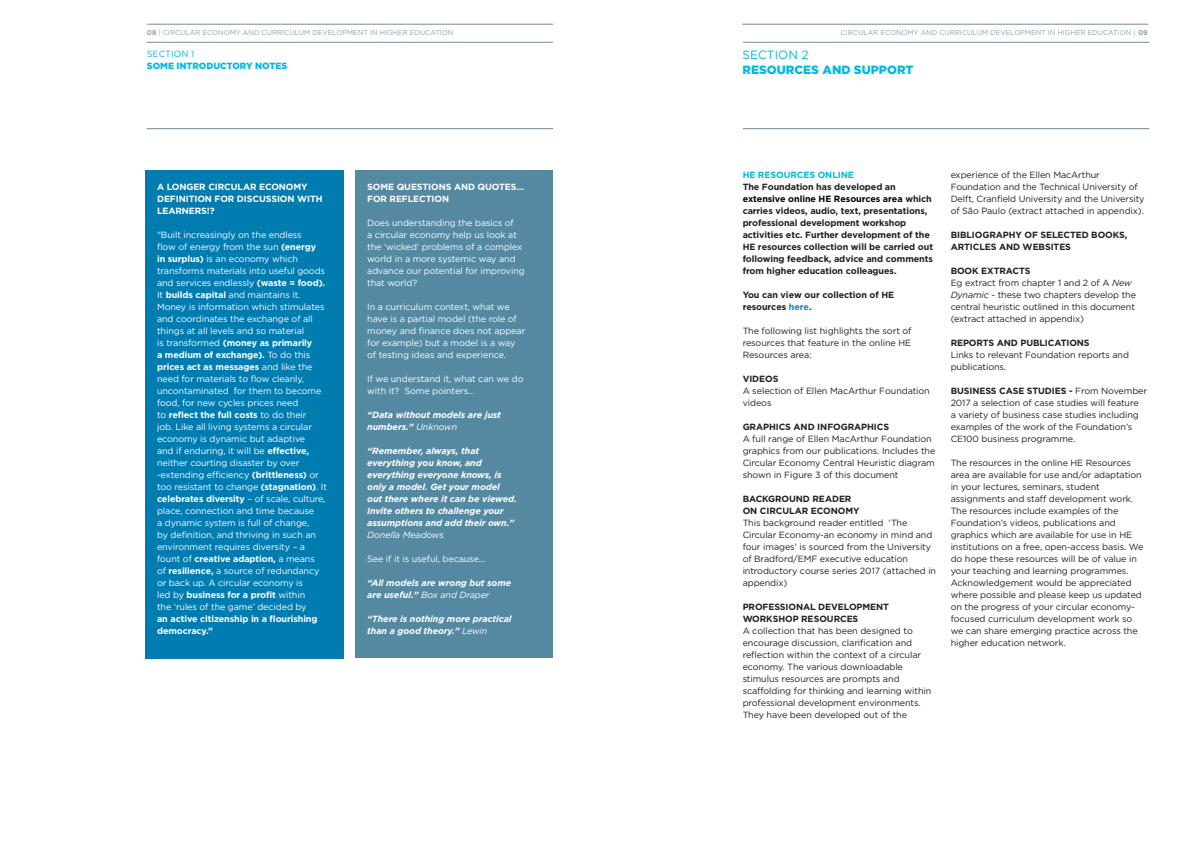
<style>
.page{position:relative;width:1191px;height:842px;background:#fff}
.page>*{position:absolute;margin:0;border:0;box-sizing:border-box;transform-origin:0 0}
.t1{font:900 12px "Gotham";color:#00b9e1}
.t2{font:12px "Gotham";color:#00b9e1}
.t3{font:9px/12px "Gotham";letter-spacing:-.01em;color:#231f20}
.t4{font:9px/12px "Gotham";letter-spacing:-.01em;color:#fff}
.t5{font:700 9px/12px "Gotham";letter-spacing:-.01em;color:#231f20}
.t6{font:italic 700 9px/12px "Gotham";letter-spacing:-.01em;color:#fff}
.t7{font:700 9px/12px "Gotham";letter-spacing:-.01em;color:#fff}
.t8{font:900 9px "Gotham";color:#00b9e1}
.t9{font:9px "Gotham";color:#00b9e1}
.t10{font:7px "Gotham";color:#94a0a9}
.s1{font-weight:700}
.s2{font-weight:400}
.s3{color:#00b9e1}
.s4{color:#000}
.s5{color:#2280be}
.s6{font-style:italic}
</style>
<div class="page">
<hr style="left:742px;top:24px;width:406px;height:1px;background:#768b95">
<hr style="left:147px;top:128px;width:406px;height:1px;background:#768b95">
<hr style="left:147px;top:42px;width:406px;height:1px;background:#768b95">
<hr style="left:743px;top:128px;width:406px;height:1px;background:#768b95">
<hr style="left:743px;top:42px;width:406px;height:1px;background:#768b95">
<hr style="left:147px;top:24px;width:406px;height:1px;background:#768b95">
<div style="left:356px;top:170px;width:197px;height:487px;background:#5489a1"></div>
<div style="left:146px;top:170px;width:198px;height:488px;background:#007cb1"></div>
<p class="t10" style="left:147px;top:29px;width:308px"><span class="s1">08</span> | CIRCULAR ECONOMY AND CURRICULUM DEVELOPMENT IN HIGHER EDUCATION</p>
<p class="t10" style="left:840px;top:29px;width:309px">CIRCULAR ECONOMY AND CURRICULUM DEVELOPMENT IN HIGHER EDUCATION | <span class="s1">09</span></p>
<p class="t2" style="left:742px;top:49px;width:68px">SECTION 2</p>
<p class="t1" style="left:742px;top:63px;width:173px">RESOURCES AND SUPPORT</p>
<p class="t9" style="left:147px;top:49px;width:49px">SECTION 1</p>
<p class="t8" style="left:147px;top:60px;width:142px">SOME INTRODUCTORY NOTES</p>
<p class="t7" style="left:157px;top:181px;width:167px">A LONGER CIRCULAR ECONOMY<br>DEFINITION FOR DISCUSSION WITH<br>LEARNERS!?</p>
<p class="t4" style="left:157px;top:229px;width:171px">“Built increasingly on the endless<br>flow of energy from the sun <span class="s1">(energy<br>in surplus)</span> is an economy which transforms materials into useful goods and services endlessly <span class="s1">(waste = food).<br></span>It <span class="s1">builds capital</span> and maintains it.<br>Money is information which stimulates and coordinates the exchange of all things at all levels and so material<br>is transformed <span class="s1">(money as primarily<br>a medium of exchange).</span> To do this <span class="s1">prices act as messages</span> and like the need for materials to flow cleanly, uncontaminated for them to become food, for new cycles prices need<br>to <span class="s1">reflect the full costs</span> to do their<br>job. Like all living systems a circular economy is dynamic but adaptive<br>and if enduring, it will be <span class="s1">effective, </span>neither courting disaster by over -extending efficiency <span class="s1">(brittleness)</span> or too resistant to change <span class="s1">(stagnation)</span>. It <span class="s1">celebrates diversity</span> – of scale, culture, place, connection and time because<br>a dynamic system is full of change,<br>by definition, and thriving in such an environment requires diversity – a fount of <span class="s1">creative adaption,</span> a means<br>of <span class="s1">resilience,</span> a source of redundancy or back up. A circular economy is<br>led by <span class="s1">business for a profit</span> within<br>the ‘rules of the game’ decided by<br><span class="s1">an active citizenship in a flourishing democracy.”</span></p>
<p class="t7" style="left:367px;top:181px;width:158px">SOME QUESTIONS AND QUOTES…</p>
<p class="t7" style="left:367px;top:193px;width:83px">FOR REFLECTION</p>
<p class="t4" style="left:367px;top:217px;width:159px">Does understanding the basics of<br>a circular economy help us look at the ‘wicked’ problems of a complex world in a more systemic way and advance our potential for improving that world?</p>
<p class="t4" style="left:367px;top:301px;width:160px">In a curriculum context, what we have is a partial model (the role of money and finance does not appear for example) but a model is a way of testing ideas and experience.</p>
<p class="t4" style="left:367px;top:373px;width:158px">If we understand it, what can we do with it? Some pointers…</p>
<p class="t6" style="left:367px;top:409px;width:135px">“Data without models are just numbers.” <span class="s2">Unknown</span></p>
<p class="t6" style="left:367px;top:445px;width:151px">“Remember, always, that everything you know, and everything everyone knows, is only a model. Get your model out there where it can be viewed.<br>Invite others to challenge your assumptions and add their own.”<br><span class="s2">Donella Meadows</span></p>
<p class="t4" style="left:367px;top:553px;width:120px">See if it is useful, because…</p>
<p class="t6" style="left:367px;top:577px;width:145px">“All models are wrong but some are useful.” <span class="s2">Box and Draper</span></p>
<p class="t6" style="left:367px;top:613px;width:146px">“There is nothing more practical than a good theory.” <span class="s2">Lewin</span></p>
<p class="t5" style="left:742px;top:168px;width:192px"><span class="s3">HE RESOURCES ONLINE<br></span>The Foundation has developed an <span class="s4">extensive online HE Resources area</span> which carries videos, audio, text, presentations, professional development workshop activities etc. Further development of the HE resources collection will be carried out following feedback, advice and comments from higher education colleagues.</p>
<p class="t5" style="left:742px;top:288px;width:153px">You can view our collection of HE resources <span class="s5">here</span>.</p>
<p class="t3" style="left:742px;top:324px;width:170px;text-align:justify">The following list highlights the sort of resources that feature in the online HE Resources area:</p>
<p class="t3" style="left:742px;top:372px;width:189px"><span class="s1">VIDEOS<br></span>A selection of Ellen MacArthur Foundation videos</p>
<p class="t3" style="left:742px;top:420px;width:194px"><span class="s1">GRAPHICS AND INFOGRAPHICS<br></span>A full range of Ellen MacArthur Foundation graphics from our publications. Includes the Circular Economy Central Heuristic diagram shown in Figure 3 of this document</p>
<p class="t3" style="left:742px;top:492px;width:195px"><span class="s1">BACKGROUND READER<br>ON CIRCULAR ECONOMY<br></span>This background reader entitled ‘The<br>Circular Economy-an economy in mind and four images’ is sourced from the University of Bradford/EMF executive education introductory course series 2017 (attached in appendix)</p>
<p class="t3" style="left:742px;top:600px;width:190px"><span class="s1">PROFESSIONAL DEVELOPMENT WORKSHOP RESOURCES<br></span>A collection that has been designed to encourage discussion, clarification and reflection within the context of a circular economy. The various downloadable stimulus resources are prompts and scaffolding for thinking and learning within professional development environments.<br>They have been developed out of the</p>
<p class="t3" style="left:950px;top:168px;width:195px">experience of the Ellen MacArthur Foundation and the Technical University of Delft, Cranfield University and the University of São Paulo (extract attached in appendix).</p>
<p class="t5" style="left:950px;top:228px;width:178px">BIBLIOGRAPHY OF SELECTED BOOKS,<br>ARTICLES AND WEBSITES</p>
<p class="t5" style="left:950px;top:264px;width:81px">BOOK EXTRACTS</p>
<p class="t3" style="left:950px;top:276px;width:187px">Eg extract from chapter 1 and 2 of A <span class="s6">New<br>Dynamic</span> - these two chapters develop the central heuristic outlined in this document</p>
<p class="t3" style="left:950px;top:312px;width:135px">(extract attached in appendix)</p>
<p class="t5" style="left:950px;top:336px;width:140px">REPORTS AND PUBLICATIONS</p>
<p class="t3" style="left:950px;top:348px;width:180px">Links to relevant Foundation reports and publications.</p>
<p class="t3" style="left:950px;top:384px;width:198px"><span class="s1">BUSINESS CASE STUDIES -</span> From November 2017 a selection of case studies will feature<br>a variety of business case studies including examples of the work of the Foundation’s CE100 business programme.</p>
<p class="t3" style="left:950px;top:456px;width:194px">The resources in the online HE Resources area are available for use and/or adaptation in your lectures, seminars, student assignments and staff development work.<br>The resources include examples of the Foundation’s videos, publications and graphics which are available for use in HE institutions on a free, open-access basis. We do hope these resources will be of value in your teaching and learning programmes.<br>Acknowledgement would be appreciated where possible and please keep us updated on the progress of your circular economy&shy;focused curriculum development work so we can share emerging practice across the higher education network.</p>
</div>
